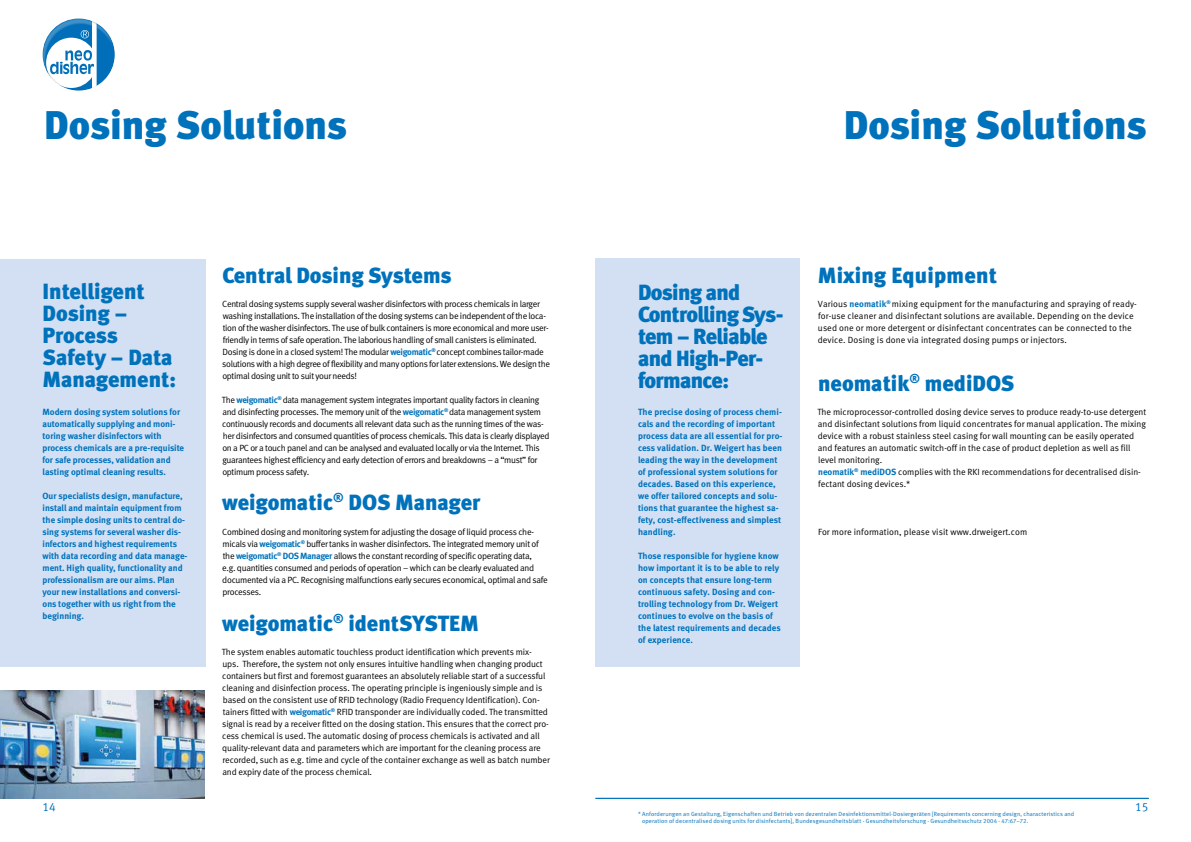
<style>
.page{position:relative;width:1191px;height:842px;background:#fff}
.page>*{position:absolute;margin:0;border:0;box-sizing:border-box;transform-origin:0 0}
.t1{font:40px "Meta Black LF";color:#0072bb}
.t2{font:22px/22px "Meta Black LF";letter-spacing:-.005em;color:#0072bb}
.t3{font:22px/22px "Meta Black LF";letter-spacing:-.03em;color:#0072bb}
.t4{font:12px "Meta Normal LF";color:#0072bb}
.t5{font:9px/12px "Meta Normal LF";letter-spacing:-.01em;color:#000}
.t6{font:700 9px/12px "Meta";color:#0072bb}
.t7{font:9px/12px "Meta Normal LF";letter-spacing:-.035em;color:#000}
.t8{font:9px/12px "Meta Normal LF";letter-spacing:-.03em;color:#000}
.t9{font:9px/12px "Meta Normal LF";letter-spacing:.01em;color:#000}
.t10{font:6px/7px "Meta Normal LF";letter-spacing:.02em;color:#0072bb}
.s1{font-family:"Meta";font-weight:700;color:#0072bb}
</style>
<div class="page">
<div style="left:0;top:259px;width:205px;height:408px;background:#d3e0f4"></div>
<div style="left:595px;top:259px;width:204px;height:408px;background:#d3e0f4"></div>
<img style="left:0;top:691px;width:205px;height:107px">
<svg style="left:43px;top:18px;width:72px;height:73px"></svg>
<hr style="left:595px;top:798px;width:553px;height:1px;background:#0072bb">
<h1 class="t1" style="left:44px;top:100px;width:304px">Dosing Solutions</h1>
<h2 class="t2" style="left:43px;top:280px;width:135px">Intelligent<br>Dosing –<br>Process<br>Safety – Data<br>Management:</h2>
<p class="t6" style="left:43px;top:405px;width:143px">Modern dosing system solutions for automatically supplying and moni&shy;toring washer disinfectors with process chemicals are a pre-requisite for safe processes, validation and lasting optimal cleaning results.</p>
<p class="t6" style="left:43px;top:489px;width:146px">Our specialists design, manufacture, install and maintain equipment from the simple dosing units to central do&shy;sing systems for several washer dis&shy;infectors and highest requirements with data recording and data manage&shy;ment. High quality, functionality and professionalism are our aims. Plan your new installations and conversi&shy;ons together with us right from the beginning.</p>
<h2 class="t2" style="left:223px;top:264px;width:230px">Central Dosing Systems</h2>
<p class="t7" style="left:222px;top:297px;width:329px">Central dosing systems supply several washer disinfectors with process chemicals in larger washing installations. The installation of the dosing systems can be independent of the loca&shy;tion of the washer disinfectors. The use of bulk containers is more economical and more user&shy;friendly in terms of safe operation. The laborious handling of small canisters is eliminated.<br>Dosing is done in a closed system! The modular <span class="s1">weigomatic</span><sup>®</sup> concept combines tailor-made solutions with a high degree of flexibility and many options for later extensions. We design the optimal dosing unit to suit your needs!</p>
<p class="t7" style="left:222px;top:393px;width:329px">The <span class="s1">weigomatic</span><sup>®</sup> data management system integrates important quality factors in cleaning and disinfecting processes. The memory unit of the <span class="s1">weigomatic</span><sup>®</sup> data management system continuously records and documents all relevant data such as the running times of the was&shy;her disinfectors and consumed quantities of process chemicals. This data is clearly displayed on a PC or a touch panel and can be analysed and evaluated locally or via the Internet. This guarantees highest efficiency and early detection of errors and breakdowns – a “must” for optimum process safety.</p>
<h2 class="t2" style="left:222px;top:491px;width:260px">weigomatic<sup>®</sup> DOS Manager</h2>
<p class="t8" style="left:222px;top:525px;width:327px">Combined dosing and monitoring system for adjusting the dosage of liquid process che&shy;micals via <span class="s1">weigomatic</span><sup>®</sup> buffer tanks in washer disinfectors. The integrated memory unit of the <span class="s1">weigomatic</span><sup>®</sup> <span class="s1">DOS Manager</span> allows the constant recording of specific operating data,<br>e.g. quantities consumed and periods of operation – which can be clearly evaluated and documented via a PC. Recognising malfunctions early secures economical, optimal and safe processes.</p>
<h2 class="t2" style="left:222px;top:612px;width:258px">weigomatic<sup>®</sup> identSYSTEM</h2>
<p class="t5" style="left:222px;top:645px;width:329px">The system enables automatic touchless product identification which prevents mix&shy;ups. Therefore, the system not only ensures intuitive handling when changing product containers but first and foremost guarantees an absolutely reliable start of a successful cleaning and disinfection process. The operating principle is ingeniously simple and is based on the consistent use of RFID technology (Radio Frequency Identification). Con&shy;tainers fitted with <span class="s1">weigomatic</span><sup>®</sup> RFID transponder are individually coded. The transmitted signal is read by a receiver fitted on the dosing station. This ensures that the correct pro&shy;cess chemical is used. The automatic dosing of process chemicals is activated and all quality-relevant data and parameters which are important for the cleaning process are recorded, such as e.g. time and cycle of the container exchange as well as batch number and expiry date of the process chemical.</p>
<h1 class="t1" style="left:844px;top:100px;width:304px">Dosing Solutions</h1>
<h2 class="t3" style="left:638px;top:281px;width:147px">Dosing and<br>Controlling Sys&shy;tem – Reliable and High-Per&shy;formance:</h2>
<p class="t6" style="left:638px;top:405px;width:146px">The precise dosing of process chemi&shy;cals and the recording of important process data are all essential for pro&shy;cess validation. Dr. Weigert has been leading the way in the development of professional system solutions for decades. Based on this experience, we offer tailored concepts and solu&shy;tions that guarantee the highest sa&shy;fety, cost-effectiveness and simplest handling.</p>
<p class="t6" style="left:638px;top:549px;width:144px">Those responsible for hygiene know how important it is to be able to rely on concepts that ensure long-term continuous safety. Dosing and con&shy;trolling technology from Dr. Weigert continues to evolve on the basis of the latest requirements and decades of experience.</p>
<h2 class="t2" style="left:817px;top:264px;width:181px">Mixing Equipment</h2>
<p class="t9" style="left:817px;top:297px;width:320px">Various <span class="s1">neomatik</span><sup>®</sup> mixing equipment for the manufacturing and spraying of ready&shy;for-use cleaner and disinfectant solutions are available. Depending on the device used one or more detergent or disinfectant concentrates can be connected to the device. Dosing is done via integrated dosing pumps or injectors.</p>
<h2 class="t2" style="left:818px;top:372px;width:198px">neomatik<sup>®</sup> mediDOS</h2>
<p class="t5" style="left:817px;top:405px;width:330px">The microprocessor-controlled dosing device serves to produce ready-to-use detergent and disinfectant solutions from liquid concentrates for manual application. The mixing device with a robust stainless steel casing for wall mounting can be easily operated and features an automatic switch-off in the case of product depletion as well as fill level monitoring.<br><span class="s1">neomatik</span><sup>®</sup> <span class="s1">mediDOS</span> complies with the RKI recommendations for decentralised disin&shy;fectant dosing devices.*</p>
<p class="t9" style="left:818px;top:525px;width:211px">For more information, please visit www.drweigert.com</p>
<h3 class="t4" style="left:43px;top:799px;width:15px">14</h3>
<h3 class="t4" style="left:1135px;top:799px;width:15px">15</h3>
<p class="t10" style="left:642px;top:810px;width:434px;text-indent:-4px">* Anforderungen an Gestaltung, Eigenschaften und Betrieb von dezentralen Desinfektionsmittel-Dosiergeräten [Requirements concerning design, characteristics and operation of decentralised dosing units for disinfectants], Bundesgesundheitsblatt - Gesundheitsforschung - Gesundheitsschutz 2004 · 47:67–72.</p>
</div>
